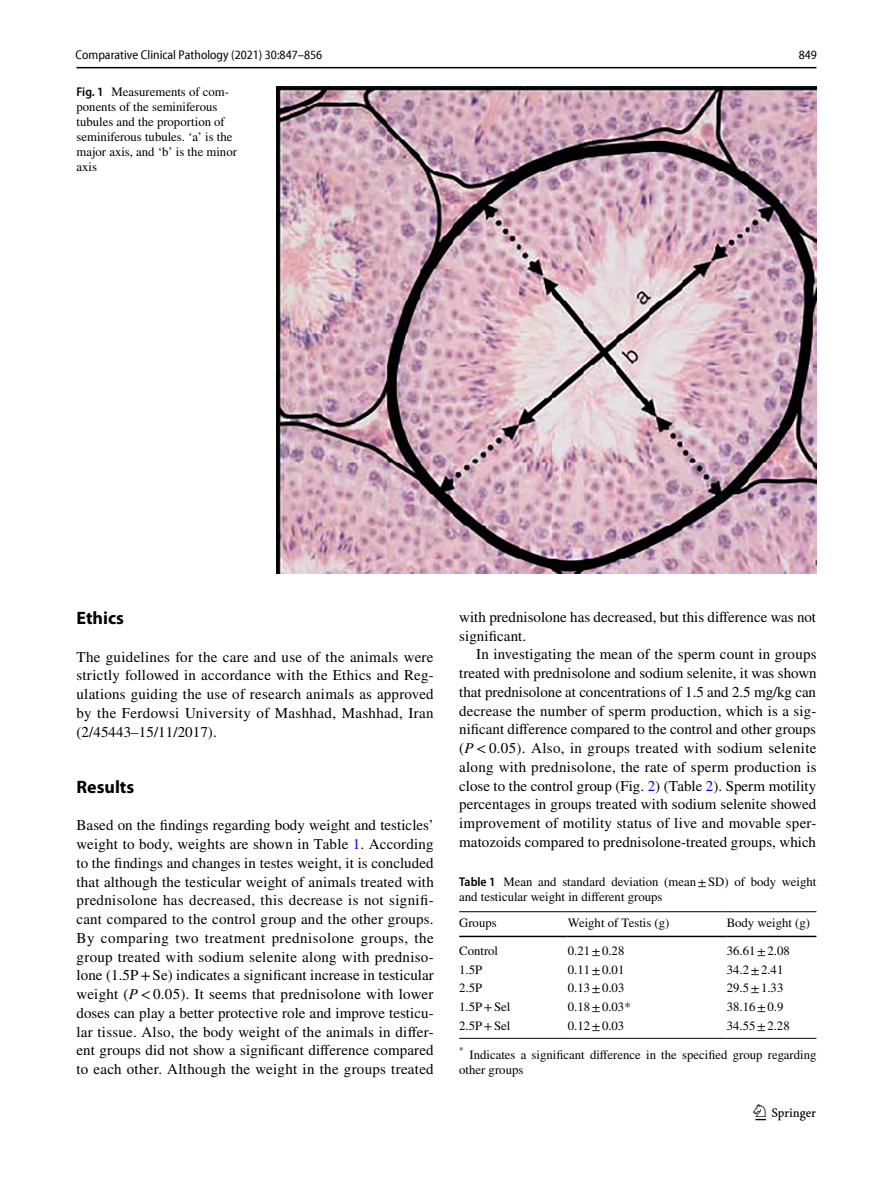
<style>
.page{position:relative;width:893px;height:1187px;background:#fff}
.page>*{position:absolute;margin:0;border:0;box-sizing:border-box;transform-origin:0 0}
.t1{font:22.5px "Springnew Regular 3";color:#000}
.t2{font:700 18px "Myriad Pro";color:#000}
.t3{font:15px/18.8px "STIX";letter-spacing:.005em;color:#000;text-align:justify}
.t4{font:12.75px/15px "STIX";color:#000}
.t5{font:semi-condensed 12.75px "Myriad Pro Unic";color:#000}
.s1{font-family:"Myriad Pro";font-weight:600;font-stretch:semi-condensed}
.s2{color:#00f}
.s3{font-style:italic}
</style>
<div class="page">
<hr style="left:77px;top:67px;width:739px;height:1px;background:#000">
<img style="left:276px;top:87px;width:540px;height:486px">
<hr style="left:459px;top:911px;width:109px;height:1px;background:#000">
<hr style="left:459px;top:935px;width:109px;height:2px;background:#000">
<hr style="left:568px;top:911px;width:159px;height:1px;background:#000">
<hr style="left:568px;top:935px;width:159px;height:2px;background:#000">
<hr style="left:727px;top:911px;width:89px;height:1px;background:#000">
<hr style="left:727px;top:935px;width:89px;height:2px;background:#000">
<hr style="left:459px;top:1037px;width:109px;height:1px;background:#000">
<hr style="left:568px;top:1037px;width:159px;height:1px;background:#000">
<hr style="left:727px;top:1037px;width:89px;height:1px;background:#000">
<p class="t5" style="left:76px;top:50px;width:248px">Comparative Clinical Pathology (2021) 30:847–856</p>
<p class="t5" style="left:799px;top:50px;width:20px">849</p>
<p class="t4" style="left:77px;top:85px;width:162px"><span class="s1">Fig. 1</span> Measurements of com&shy;ponents of the seminiferous tubules and the proportion of seminiferous tubules. ‘a’ is the major axis, and ‘b’ is the minor axis</p>
<p class="t2" style="left:77px;top:606px;width:49px">Ethics</p>
<p class="t3" style="left:77px;top:648px;width:359px">The guidelines for the care and use of the animals were strictly followed in accordance with the Ethics and Reg&shy;ulations guiding the use of research animals as approved by the Ferdowsi University of Mashhad, Mashhad, Iran (2/45443–15/11/2017).</p>
<p class="t2" style="left:77px;top:775px;width:59px">Results</p>
<p class="t3" style="left:77px;top:816px;width:359px">Based on the findings regarding body weight and testicles’ weight to body, weights are shown in Table <span class="s2">1</span>. According to the findings and changes in testes weight, it is concluded that although the testicular weight of animals treated with prednisolone has decreased, this decrease is not signifi&shy;cant compared to the control group and the other groups.<br>By comparing two treatment prednisolone groups, the group treated with sodium selenite along with predniso&shy;lone (1.5P+Se) indicates a significant increase in testicular weight (<span class="s3">P</span>&lt;0.05). It seems that prednisolone with lower doses can play a better protective role and improve testicu&shy;lar tissue. Also, the body weight of the animals in differ&shy;ent groups did not show a significant difference compared to each other. Although the weight in the groups treated</p>
<p class="t3" style="left:459px;top:608px;width:358px">with prednisolone has decreased, but this difference was not significant.</p>
<p class="t3" style="left:459px;top:646px;width:359px;text-indent:17px">In investigating the mean of the sperm count in groups treated with prednisolone and sodium selenite, it was shown that prednisolone at concentrations of 1.5 and 2.5 mg/kg can decrease the number of sperm production, which is a sig&shy;nificant difference compared to the control and other groups (<span class="s3">P</span>&lt;0.05). Also, in groups treated with sodium selenite along with prednisolone, the rate of sperm production is close to the control group (Fig. <span class="s2">2</span>) (Table <span class="s2">2</span>). Sperm motility percentages in groups treated with sodium selenite showed improvement of motility status of live and movable sper&shy;matozoids compared to prednisolone-treated groups, which</p>
<p class="t4" style="left:459px;top:875px;width:359px"><span class="s1">Table 1</span> Mean and standard deviation (mean±SD) of body weight and testicular weight in different groups</p>
<p class="t4" style="left:459px;top:915px;width:39px">Groups</p>
<p class="t4" style="left:568px;top:915px;width:103px">Weight of Testis (g)</p>
<p class="t4" style="left:727px;top:915px;width:85px">Body weight (g)</p>
<p class="t4" style="left:459px;top:943px;width:40px">Control</p>
<p class="t4" style="left:568px;top:943px;width:58px">0.21±0.28</p>
<p class="t4" style="left:727px;top:943px;width:64px">36.61±2.08</p>
<p class="t4" style="left:459px;top:962px;width:25px">1.5P</p>
<p class="t4" style="left:568px;top:962px;width:58px">0.11±0.01</p>
<p class="t4" style="left:727px;top:962px;width:58px">34.2±2.41</p>
<p class="t4" style="left:459px;top:981px;width:25px">2.5P</p>
<p class="t4" style="left:568px;top:981px;width:58px">0.13±0.03</p>
<p class="t4" style="left:727px;top:981px;width:58px">29.5±1.33</p>
<p class="t4" style="left:459px;top:999px;width:53px">1.5P+Sel</p>
<p class="t4" style="left:568px;top:999px;width:64px">0.18±0.03*</p>
<p class="t4" style="left:727px;top:999px;width:58px">38.16±0.9</p>
<p class="t4" style="left:459px;top:1018px;width:53px">2.5P+Sel</p>
<p class="t4" style="left:568px;top:1018px;width:58px">0.12±0.03</p>
<p class="t4" style="left:727px;top:1018px;width:64px">34.55±2.28</p>
<p class="t4" style="left:459px;top:1047px;width:359px"><sup>*</sup> Indicates a significant difference in the specified group regarding other groups</p>
<h1 class="t1" style="left:755px;top:1104px;width:62px">1 3</h1>
</div>
